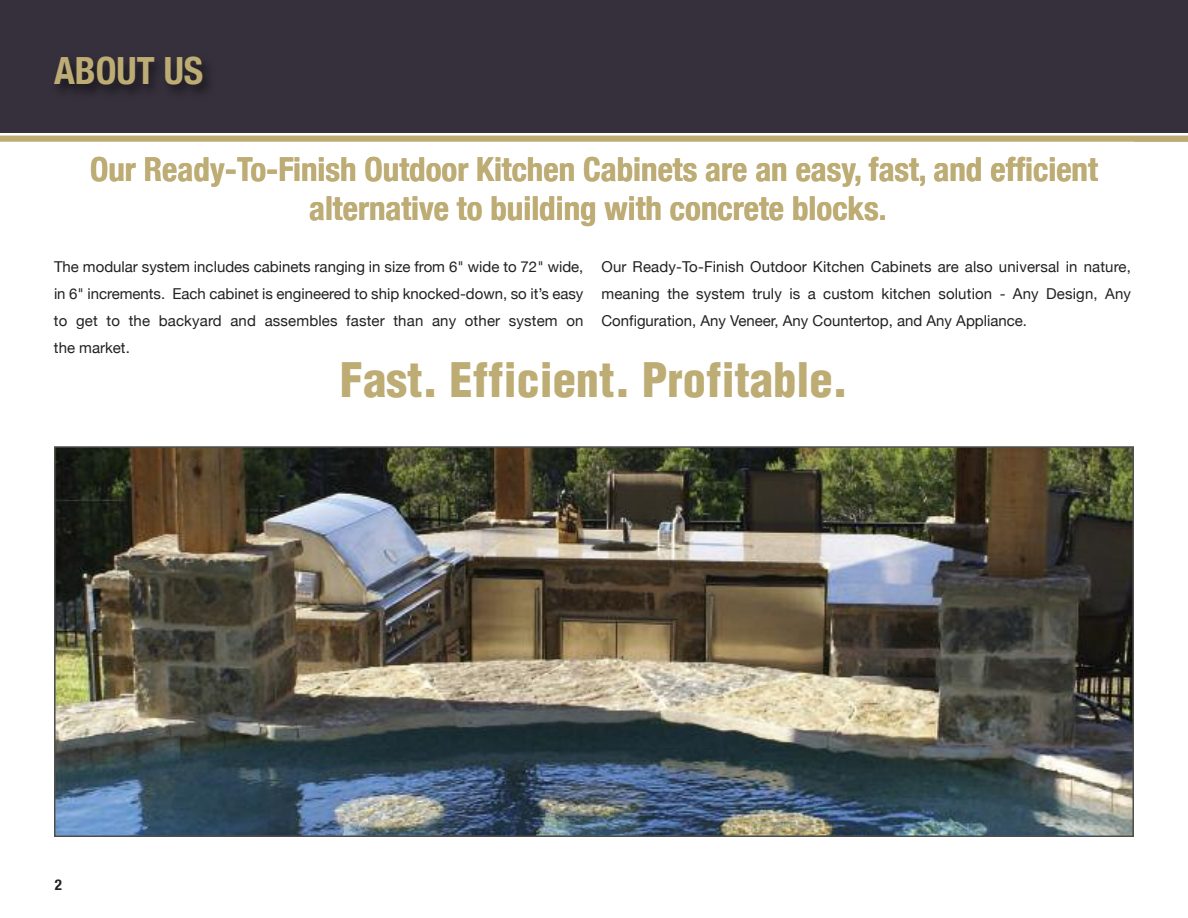
<style>
.page{position:relative;width:1188px;height:918px;background:#fff}
.page>*{position:absolute;margin:0;border:0;box-sizing:border-box;transform-origin:0 0}
.t1{font:900 condensed 46.5px "Helvetica";color:#beac75}
.t2{font:700 condensed 37.5px "Helvetica Neue";color:#beac75}
.t3{font:700 condensed 33px/39px "Helvetica Neue";color:#beac75;text-align:center}
.t4{font:15px/27px "Helvetica Neue";color:#212120;text-align:justify}
.t5{font:700 condensed 15px "Helvetica Neue";color:#212120}
</style>
<div class="page">
<div style="left:0;top:0;width:1188px;height:132px;background:#36303c"></div>
<img style="left:57px;top:449px;width:1074px;height:385px">
<div style="left:54px;top:446px;width:1080px;height:391px;border:2px solid #4e4e4d"></div>
<img style="left:41px;top:61px;width:1118px;height:75px">
<div style="left:0;top:137px;width:1188px;height:5px;background:#beac75"></div>
<hr style="left:0;top:136px;width:1188px;height:4px;background:#beac75">
<h2 class="t2" style="left:54px;top:48px;width:151px">ABOUT US</h2>
<h3 class="t3" style="left:90px;top:149px;width:1009px">Our Ready-To-Finish Outdoor Kitchen Cabinets are an easy, fast, and efficient alternative to building with concrete blocks.</h3>
<p class="t4" style="left:54px;top:253px;width:531px">The modular system includes cabinets ranging in size from 6" wide to 72" wide, in 6" increments. Each cabinet is engineered to ship knocked-down, so it’s easy to get to the backyard and assembles faster than any other system on the market.</p>
<p class="t4" style="left:601px;top:253px;width:531px">Our Ready-To-Finish Outdoor Kitchen Cabinets are also universal in nature, meaning the system truly is a custom kitchen solution - Any Design, Any Configuration, Any Veneer, Any Countertop, and Any Appliance.</p>
<h1 class="t1" style="left:340px;top:354px;width:510px">Fast. Efficient. Profitable.</h1>
<p class="t5" style="left:55px;top:876px;width:9px">2</p>
</div>
